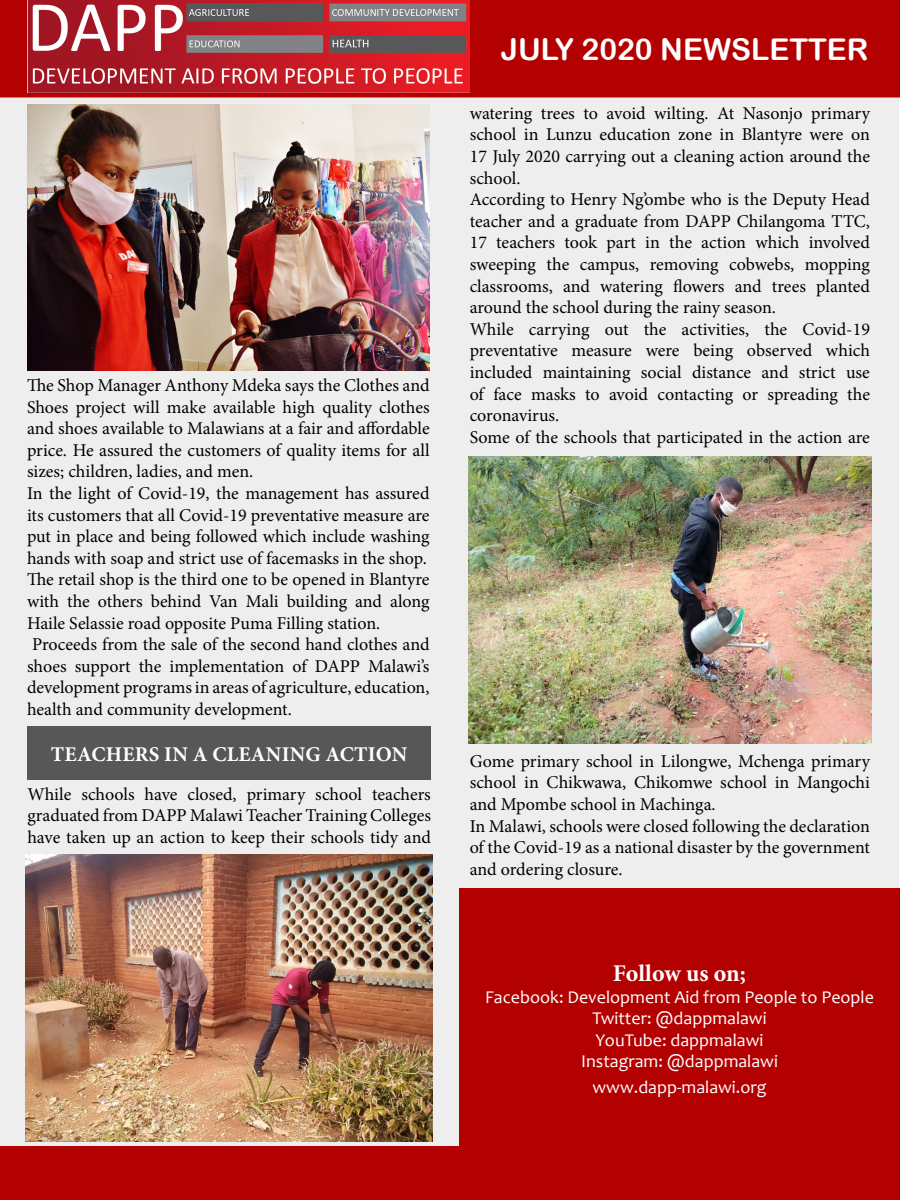
<style>
.page{position:relative;width:900px;height:1200px;background:#fff}
.page>*{position:absolute;margin:0;border:0;box-sizing:border-box;transform-origin:0 0}
.t1{font:30px "Arial Rounded MT Bold";color:#fff}
.t2{font:700 24px "Minion Pro";letter-spacing:-.005em;color:#fff}
.t3{font:700 21px "Minion Pro";letter-spacing:.01em;color:#fff}
.t4{font:18px/21.6px "Minion Pro";color:#000;text-align:justify}
.t5{font:18px "Candara";color:#fff}
</style>
<div class="page">
<div style="left:0;top:0;width:898px;height:1184px;background:#eeeeef"></div>
<div style="left:1px;top:1147px;width:898px;height:52px;background:#b30000"></div>
<div style="left:0;top:1146px;width:900px;height:54px;border:2px solid #b30000"></div>
<div style="left:0;top:0;width:900px;height:98px;background:#b30000"></div>
<div style="left:459px;top:888px;width:441px;height:306px;background:#b30000"></div>
<img style="left:28px;top:0;width:442px;height:92px">
<div style="left:27px;top:726px;width:404px;height:54px;background:#575757"></div>
<img style="left:27px;top:105px;width:403px;height:265px">
<img style="left:468px;top:457px;width:404px;height:287px">
<img style="left:26px;top:854px;width:406px;height:288px">
<p class="t4" style="left:27px;top:375px;width:404px">The Shop Manager Anthony Mdeka says the Clothes and Shoes project will make available high quality clothes and shoes available to Malawians at a fair and affordable price. He assured the customers of quality items for all sizes; children, ladies, and men.</p>
<p class="t4" style="left:27px;top:483px;width:404px">In the light of Covid-19, the management has assured its customers that all Covid-19 preventative measure are put in place and being followed which include washing hands with soap and strict use of facemasks in the shop.</p>
<p class="t4" style="left:27px;top:569px;width:404px">The retail shop is the third one to be opened in Blantyre with the others behind Van Mali building and along Haile Selassie road opposite Puma Filling station.</p>
<p class="t4" style="left:27px;top:634px;width:404px">Proceeds from the sale of the second hand clothes and shoes support the implementation of DAPP Malawi’s development programs in areas of agriculture, education, health and community development.</p>
<p class="t3" style="left:51px;top:739px;width:358px">TEACHERS IN A CLEANING ACTION</p>
<p class="t4" style="left:27px;top:783px;width:405px">While schools have closed, primary school teachers graduated from DAPP Malawi Teacher Training Colleges have taken up an action to keep their schools tidy and</p>
<p class="t1" style="left:501px;top:32px;width:369px">JULY 2020 NEWSLETTER</p>
<p class="t4" style="left:470px;top:102px;width:402px">watering trees to avoid wilting. At Nasonjo primary school in Lunzu education zone in Blantyre were on 17 July 2020 carrying out a cleaning action around the school.</p>
<p class="t4" style="left:470px;top:189px;width:402px">According to Henry Ng’ombe who is the Deputy Head teacher and a graduate from DAPP Chilangoma TTC, 17 teachers took part in the action which involved sweeping the campus, removing cobwebs, mopping classrooms, and watering flowers and trees planted around the school during the rainy season.</p>
<p class="t4" style="left:470px;top:318px;width:402px">While carrying out the activities, the Covid-19 preventative measure were being observed which included maintaining social distance and strict use of face masks to avoid contacting or spreading the coronavirus.</p>
<p class="t4" style="left:470px;top:426px;width:402px">Some of the schools that participated in the action are</p>
<p class="t4" style="left:470px;top:750px;width:402px">Gome primary school in Lilongwe, Mchenga primary school in Chikwawa, Chikomwe school in Mangochi and Mpombe school in Machinga.</p>
<p class="t4" style="left:470px;top:815px;width:402px">In Malawi, schools were closed following the declaration of the Covid-19 as a national disaster by the government and ordering closure.</p>
<p class="t2" style="left:613px;top:956px;width:135px">Follow us on;</p>
<p class="t5" style="left:485px;top:986px;width:390px">Facebook: Development Aid from People to People</p>
<p class="t5" style="left:592px;top:1007px;width:176px">Twitter: @dappmalawi</p>
<p class="t5" style="left:596px;top:1029px;width:169px">YouTube: dappmalawi</p>
<p class="t5" style="left:581px;top:1050px;width:198px">Instagram: @dappmalawi</p>
<p class="t5" style="left:592px;top:1076px;width:176px">www.dapp-malawi.org</p>
</div>
